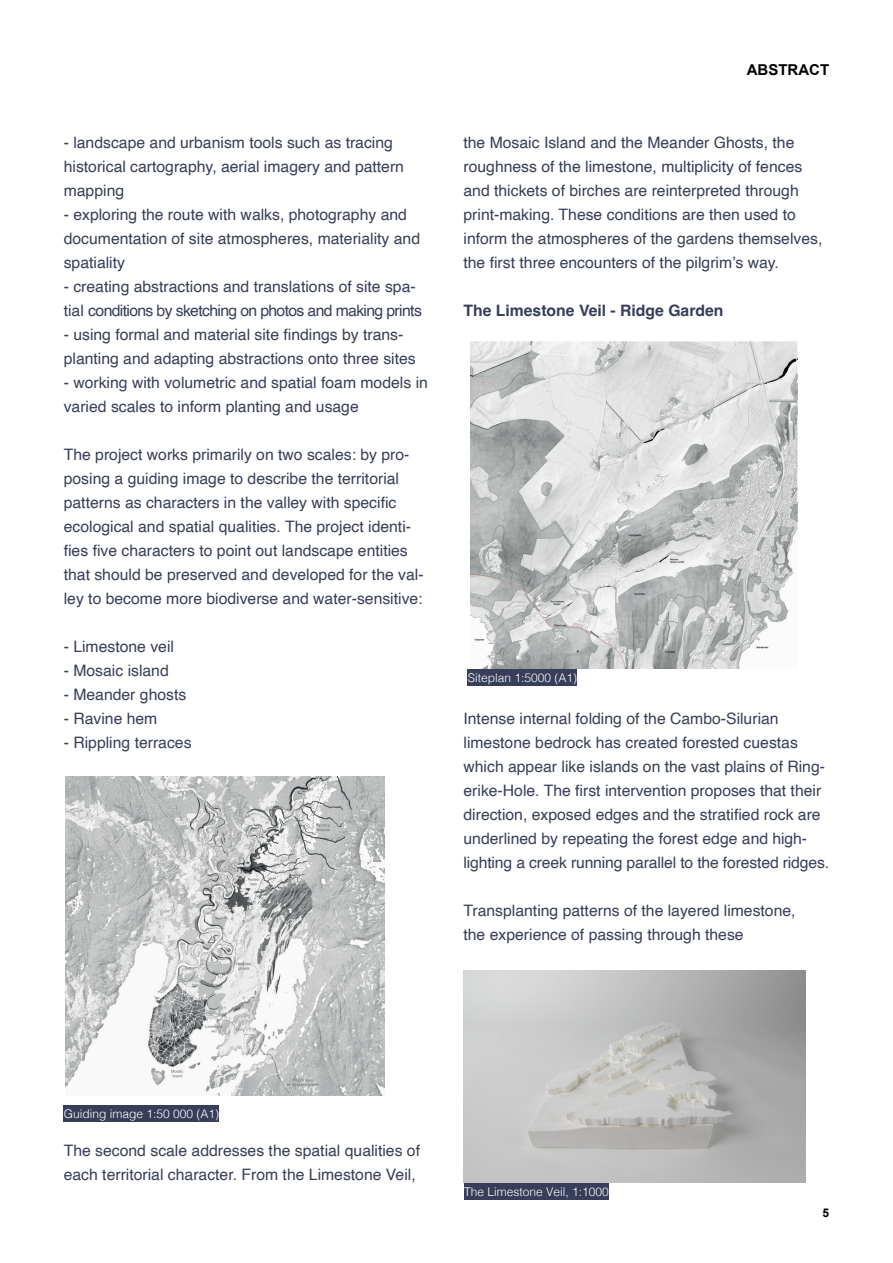
<style>
.page{position:relative;width:893px;height:1263px;background:#fff}
.page>*{position:absolute;margin:0;border:0;box-sizing:border-box;transform-origin:0 0}
.Leipätexti_11{font:15.75px/24px "Helvetica";color:#383d5a}
.Leipätexti_11-2{font:700 15.75px "Helvetica";color:#383d5a}
.Page_annotation_righ{font:700 15px "Arial";color:#000}
.Leipätexti_11_pink{font:300 12px "Helvetica";color:#fff}
.t1{font:700 12px "Arial";color:#000}
</style>
<div class="page">
<img style="left:470px;top:342px;width:327px;height:327px">
<img style="left:65px;top:776px;width:319px;height:319px">
<div style="left:64px;top:1105px;width:155px;height:16px;background:#383d5a"></div>
<div style="left:468px;top:669px;width:109px;height:16px;background:#383d5a"></div>
<div style="left:464px;top:1183px;width:145px;height:16px;background:#383d5a"></div>
<img style="left:463px;top:970px;width:342px;height:213px">
<p class="Leipätexti_11" style="left:64px;top:131px;width:342px">- landscape and urbanism tools such as tracing historical cartography, aerial imagery and pattern mapping</p>
<p class="Leipätexti_11" style="left:64px;top:203px;width:358px">- exploring the route with walks, photography and documentation of site atmospheres, materiality and spatiality</p>
<p class="Leipätexti_11" style="left:64px;top:275px;width:360px">- creating abstractions and translations of site spa&shy;tial conditions by sketching on photos and making prints</p>
<p class="Leipätexti_11" style="left:64px;top:323px;width:353px">- using formal and material site findings by trans&shy;planting and adapting abstractions onto three sites</p>
<p class="Leipätexti_11" style="left:64px;top:371px;width:366px">- working with volumetric and spatial foam models in varied scales to inform planting and usage</p>
<p class="Leipätexti_11" style="left:64px;top:443px;width:361px">The project works primarily on two scales: by pro&shy;posing a guiding image to describe the territorial patterns as characters in the valley with specific ecological and spatial qualities. The project identi&shy;fies five characters to point out landscape entities that should be preserved and developed for the val&shy;ley to become more biodiverse and water-sensitive:</p>
<p class="Leipätexti_11" style="left:64px;top:635px;width:112px">- Limestone veil</p>
<p class="Leipätexti_11" style="left:64px;top:659px;width:107px">- Mosaic island</p>
<p class="Leipätexti_11" style="left:64px;top:683px;width:124px">- Meander ghosts</p>
<p class="Leipätexti_11" style="left:64px;top:707px;width:95px">- Ravine hem</p>
<p class="Leipätexti_11" style="left:64px;top:731px;width:129px">- Rippling terraces</p>
<p class="Page_annotation_righ" style="left:747px;top:59px;width:84px">ABSTRACT</p>
<p class="Leipätexti_11" style="left:463px;top:131px;width:360px">the Mosaic Island and the Meander Ghosts, the roughness of the limestone, multiplicity of fences and thickets of birches are reinterpreted through print-making. These conditions are then used to inform the atmospheres of the gardens themselves, the first three encounters of the pilgrim’s way.</p>
<p class="Leipätexti_11-2" style="left:463px;top:301px;width:261px">The Limestone Veil - Ridge Garden</p>
<p class="Leipätexti_11_pink" style="left:468px;top:668px;width:111px">Siteplan 1:5000 (A1)</p>
<p class="Leipätexti_11" style="left:463px;top:707px;width:367px">Intense internal folding of the Cambo-Silurian limestone bedrock has created forested cuestas which appear like islands on the vast plains of Ring&shy;erike-Hole. The first intervention proposes that their direction, exposed edges and the stratified rock are underlined by repeating the forest edge and high&shy;lighting a creek running parallel to the forested ridges.</p>
<p class="Leipätexti_11" style="left:463px;top:899px;width:334px">Transplanting patterns of the layered limestone,</p>
<p class="Leipätexti_11" style="left:463px;top:923px;width:282px">the experience of passing through these</p>
<p class="Leipätexti_11_pink" style="left:64px;top:1103px;width:157px">Guiding image 1:50 000 (A1)</p>
<p class="Leipätexti_11" style="left:64px;top:1139px;width:358px">The second scale addresses the spatial qualities of each territorial character. From the Limestone Veil,</p>
<p class="Leipätexti_11_pink" style="left:464px;top:1181px;width:146px">The Limestone Veil, 1:1000</p>
<p class="t1" style="left:822px;top:1204px;width:8px">5</p>
</div>
